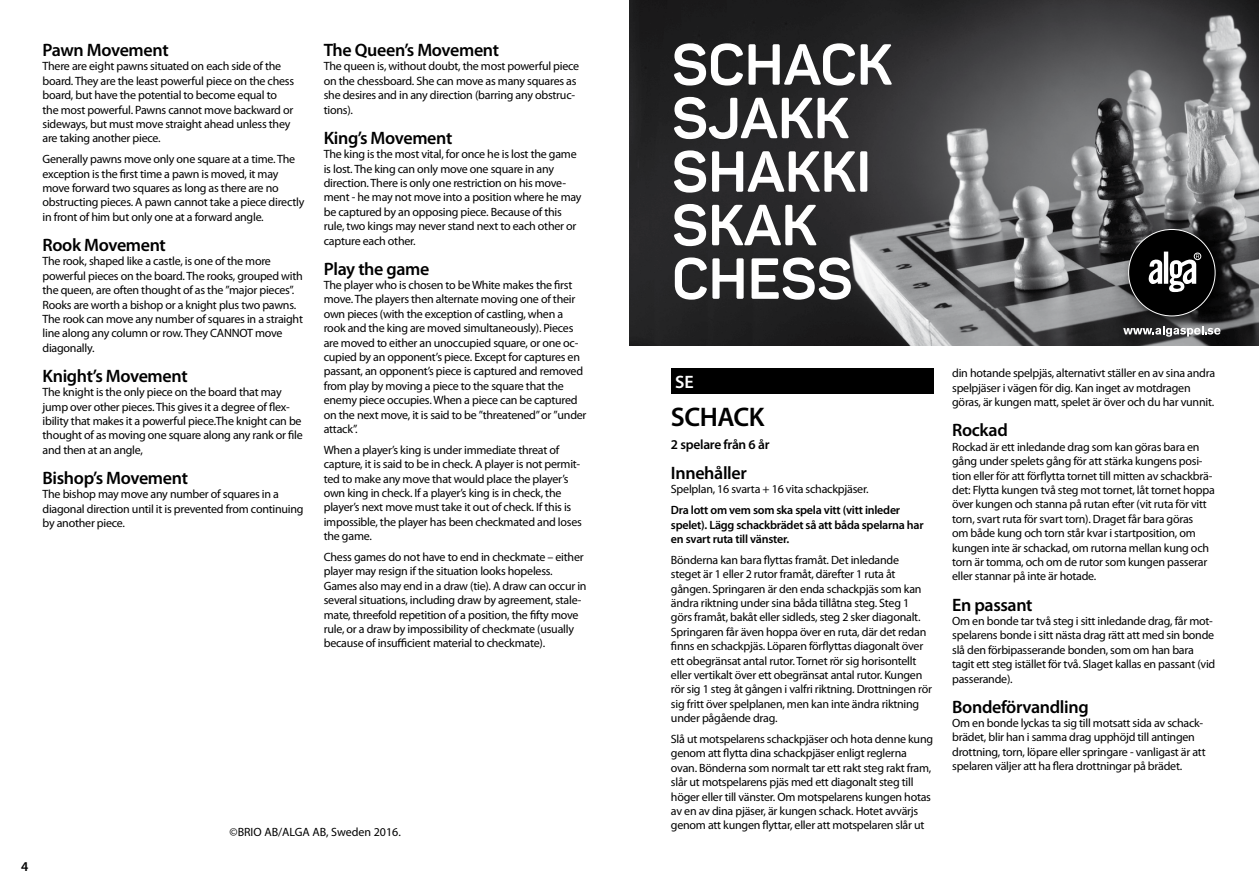
<style>
.page{position:relative;width:1259px;height:893px;background:#fff}
.page>*{position:absolute;margin:0;border:0;box-sizing:border-box;transform-origin:0 0}
.t1{font:700 57px/53.6px "Panton";color:#fff}
.t2{font:600 27px "Myriad Pro";letter-spacing:-.02em;color:#000}
.t3{font:600 18px "Myriad Pro";letter-spacing:-.02em;color:#000}
.t4{font:600 18px "Myriad Pro";color:#fff}
.t5{font:600 13.5px "Myriad Pro";letter-spacing:-.02em;color:#000}
.t6{font:12px/14.4px "Myriad Pro";letter-spacing:-.02em;color:#000}
.t7{font:600 12px/14.4px "Myriad Pro";letter-spacing:-.02em;color:#000}
.t8{font:12px "Myriad Pro";color:#000}
</style>
<div class="page">
<img style="left:629px;top:0;width:630px;height:345px">
<svg style="left:1123px;top:332px;width:97px;height:5px"></svg>
<img style="left:1118px;top:219px;width:112px;height:113px">
<div style="left:1128px;top:229px;width:87px;height:87px;background:#000;border-radius:50%"></div>
<div style="left:1163px;top:252px;width:5px;height:32px;background:#fff"></div>
<svg style="left:1148px;top:259px;width:14px;height:25px"></svg>
<svg style="left:1168px;top:254px;width:31px;height:38px"></svg>
<div style="left:1194px;top:253px;width:7px;height:7px;border:1px solid #fff;border-radius:50%"></div>
<div style="left:671px;top:368px;width:262px;height:26px;background:#000"></div>
<h3 class="t3" style="left:43px;top:40px;width:128px">Pawn Movement</h3>
<p class="t6" style="left:43px;top:59px;width:253px">There are eight pawns situated on each side of the board. They are the least powerful piece on the chess board, but have the potential to become equal to the most powerful. Pawns cannot move backward or sideways, but must move straight ahead unless they are taking another piece.</p>
<p class="t6" style="left:43px;top:152px;width:263px">Generally pawns move only one square at a time. The exception is the first time a pawn is moved, it may move forward two squares as long as there are no obstructing pieces. A pawn cannot take a piece directly in front of him but only one at a forward angle.</p>
<h3 class="t3" style="left:43px;top:235px;width:125px">Rook Movement</h3>
<p class="t6" style="left:43px;top:254px;width:262px">The rook, shaped like a castle, is one of the more powerful pieces on the board. The rooks, grouped with the queen, are often thought of as the ”major pieces”.<br>Rooks are worth a bishop or a knight plus two pawns.<br>The rook can move any number of squares in a straight line along any column or row. They CANNOT move diagonally.</p>
<h3 class="t3" style="left:43px;top:366px;width:147px">Knight’s Movement</h3>
<p class="t6" style="left:43px;top:385px;width:262px">The knight is the only piece on the board that may jump over other pieces. This gives it a degree of flex&shy;ibility that makes it a powerful piece.The knight can be thought of as moving one square along any rank or file and then at an angle,</p>
<h3 class="t3" style="left:43px;top:468px;width:147px">Bishop’s Movement</h3>
<p class="t6" style="left:43px;top:487px;width:262px">The bishop may move any number of squares in a diagonal direction until it is prevented from continuing by another piece.</p>
<h3 class="t3" style="left:324px;top:40px;width:177px">The Queen’s Movement</h3>
<p class="t6" style="left:324px;top:59px;width:257px">The queen is, without doubt, the most powerful piece on the chessboard. She can move as many squares as she desires and in any direction (barring any obstruc&shy;tions).</p>
<h3 class="t3" style="left:324px;top:128px;width:130px">King’s Movement</h3>
<p class="t6" style="left:324px;top:147px;width:259px">The king is the most vital, for once he is lost the game is lost. The king can only move one square in any direction. There is only one restriction on his move&shy;ment - he may not move into a position where he may be captured by an opposing piece. Because of this rule, two kings may never stand next to each other or capture each other.</p>
<h3 class="t3" style="left:324px;top:259px;width:107px">Play the game</h3>
<p class="t6" style="left:324px;top:278px;width:264px">The player who is chosen to be White makes the first move. The players then alternate moving one of their own pieces (with the exception of castling, when a rook and the king are moved simultaneously). Pieces are moved to either an unoccupied square, or one oc&shy;cupied by an opponent’s piece. Except for captures en passant, an opponent’s piece is captured and removed from play by moving a piece to the square that the enemy piece occupies. When a piece can be captured on the next move, it is said to be ”threatened” or ”under attack”.</p>
<p class="t6" style="left:324px;top:442px;width:260px">When a player’s king is under immediate threat of capture, it is said to be in check. A player is not permit&shy;ted to make any move that would place the player’s own king in check. If a player’s king is in check, the player’s next move must take it out of check. If this is impossible, the player has been checkmated and loses the game.</p>
<p class="t6" style="left:324px;top:550px;width:264px">Chess games do not have to end in checkmate – either player may resign if the situation looks hopeless.<br>Games also may end in a draw (tie). A draw can occur in several situations, including draw by agreement, stale&shy;mate, threefold repetition of a position, the fifty move rule, or a draw by impossibility of checkmate (usually because of insufficient material to checkmate).</p>
<p class="t5" style="left:21px;top:859px;width:9px">4</p>
<p class="t8" style="left:229px;top:825px;width:173px">©BRIO AB/ALGA AB, Sweden 2016.</p>
<h1 class="t1" style="left:672px;top:37px;width:222px">SCHACK<br>SJAKK<br>SHAKKI<br>SKAK<br>CHESS</h1>
<h3 class="t4" style="left:675px;top:372px;width:20px">SE</h3>
<h2 class="t2" style="left:671px;top:402px;width:95px">SCHACK</h2>
<p class="t5" style="left:671px;top:437px;width:100px">2 spelare från 6 år</p>
<h3 class="t3" style="left:671px;top:463px;width:77px">Innehåller</h3>
<p class="t6" style="left:671px;top:482px;width:199px">Spelplan, 16 svarta + 16 vita schackpjäser.</p>
<p class="t7" style="left:671px;top:503px;width:254px">Dra lott om vem som ska spela vitt (vitt inleder spelet). Lägg schackbrädet så att båda spelarna har en svart ruta till vänster.</p>
<p class="t6" style="left:671px;top:552px;width:262px">Bönderna kan bara flyttas framåt. Det inledande steget är 1 eller 2 rutor framåt, därefter 1 ruta åt gången. Springaren är den enda schackpjäs som kan ändra riktning under sina båda tillåtna steg. Steg 1 görs framåt, bakåt eller sidleds, steg 2 sker diagonalt.<br>Springaren får även hoppa över en ruta, där det redan finns en schackpjäs. Löparen förflyttas diagonalt över ett obegränsat antal rutor. Tornet rör sig horisontellt eller vertikalt över ett obegränsat antal rutor. Kungen rör sig 1 steg åt gången i valfri riktning. Drottningen rör sig fritt över spelplanen, men kan inte ändra riktning under pågående drag.</p>
<p class="t6" style="left:671px;top:732px;width:264px">Slå ut motspelarens schackpjäser och hota denne kung genom att flytta dina schackpjäser enligt reglerna ovan. Bönderna som normalt tar ett rakt steg rakt fram, slår ut motspelarens pjäs med ett diagonalt steg till höger eller till vänster. Om motspelarens kungen hotas av en av dina pjäser, är kungen schack. Hotet avvärjs genom att kungen flyttar, eller att motspelaren slår ut</p>
<p class="t6" style="left:952px;top:366px;width:264px">din hotande spelpjäs, alternativt ställer en av sina andra spelpjäser i vägen för dig. Kan inget av motdragen göras, är kungen matt, spelet är över och du har vunnit.</p>
<h3 class="t3" style="left:952px;top:420px;width:57px">Rockad</h3>
<p class="t6" style="left:952px;top:439px;width:264px">Rockad är ett inledande drag som kan göras bara en gång under spelets gång för att stärka kungens posi&shy;tion eller för att förflytta tornet till mitten av schackbrä&shy;det: Flytta kungen två steg mot tornet, låt tornet hoppa över kungen och stanna på rutan efter (vit ruta för vitt torn, svart ruta för svart torn). Draget får bara göras<br>om både kung och torn står kvar i startposition, om kungen inte är schackad, om rutorna mellan kung och torn är tomma, och om de rutor som kungen passerar eller stannar på inte är hotade.</p>
<h3 class="t3" style="left:952px;top:594px;width:82px">En passant</h3>
<p class="t6" style="left:952px;top:613px;width:265px">Om en bonde tar två steg i sitt inledande drag, får mot&shy;spelarens bonde i sitt nästa drag rätt att med sin bonde slå den förbipasserande bonden, som om han bara tagit ett steg istället för två. Slaget kallas en passant (vid passerande).</p>
<h3 class="t3" style="left:952px;top:697px;width:138px">Bondeförvandling</h3>
<p class="t6" style="left:952px;top:716px;width:255px">Om en bonde lyckas ta sig till motsatt sida av schack&shy;brädet, blir han i samma drag upphöjd till antingen drottning, torn, löpare eller springare - vanligast är att spelaren väljer att ha flera drottningar på brädet.</p>
</div>
